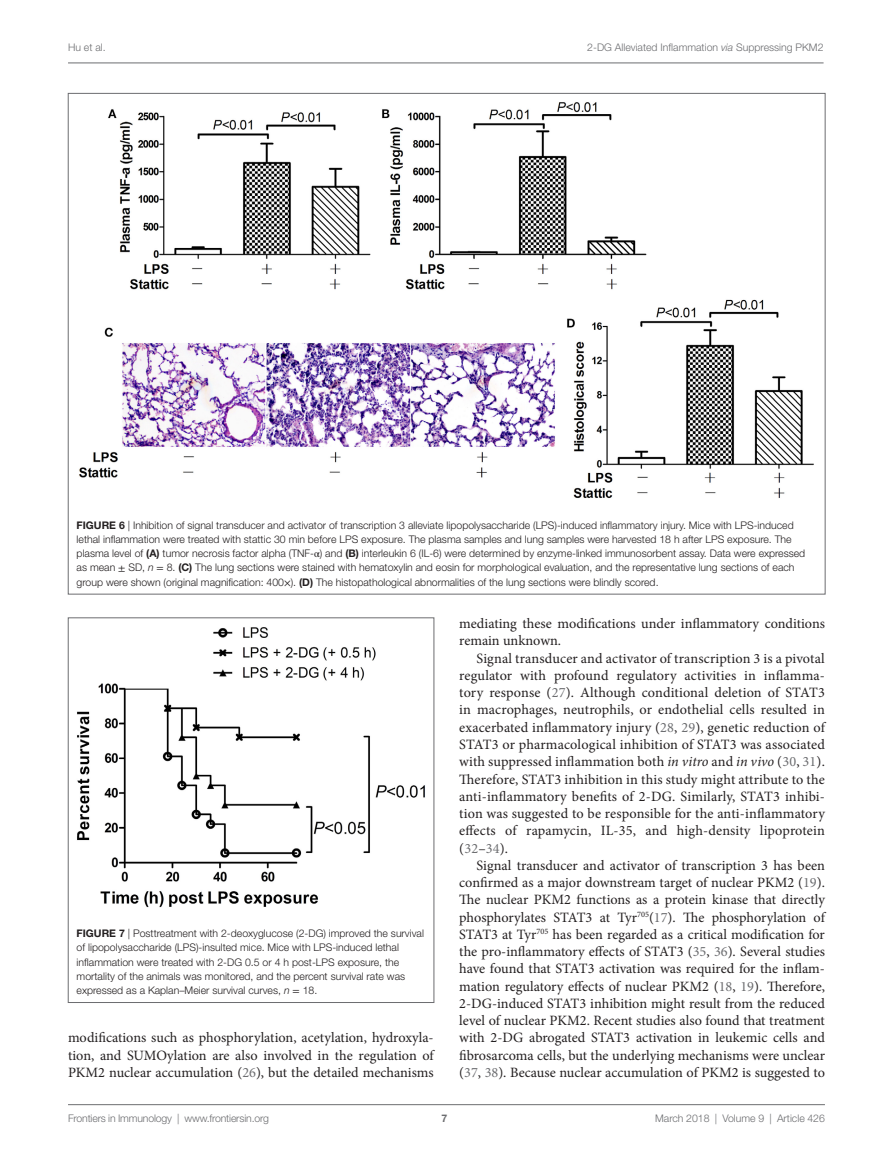
<style>
.page{position:relative;width:893px;height:1170px;background:#fff}
.page>*{position:absolute;margin:0;border:0;box-sizing:border-box;transform-origin:0 0}
.t1{font:14.25px/17.2px "Minion Pro";color:#231f20;text-align:justify}
.t2{font:300 10.5px/14.2px "Helvetica Neue LT Std";color:#231f20}
.t3{font:300 10.5px "Helvetica Neue LT Std";color:#6c6d70}
.t4{font:700 10.5px "Helvetica Neue LT Std";color:#6c6d70}
.s1{font-style:italic}
.s2{font-weight:700}
.s3{font-family:"STIX General";font-weight:400}
.s4{color:#6c6d70}
</style>
<div class="page">
<hr style="left:68px;top:1104px;width:757px;height:1px;background:#6c6d70">
<hr style="left:68px;top:63px;width:755px;height:1px;background:#6c6d70">
<img style="left:79px;top:102px;width:735px;height:396px">
<img style="left:77px;top:627px;width:348px;height:279px">
<div style="left:68px;top:617px;width:366px;height:385px;border:1px solid #6c6d70"></div>
<p class="t3" style="left:68px;top:41px;width:39px">Hu et al.</p>
<p class="t3" style="left:587px;top:41px;width:238px">2-DG Alleviated Inflammation <span class="s1">via</span> Suppressing PKM2</p>
<p class="t2" style="left:77px;top:517px;width:730px"><span class="s2">FIGURE 6</span> | Inhibition of signal transducer and activator of transcription 3 alleviate lipopolysaccharide (LPS)-induced inflammatory injury. Mice with LPS-induced lethal inflammation were treated with stattic 30 min before LPS exposure. The plasma samples and lung samples were harvested 18 h after LPS exposure. The plasma level of <span class="s2">(A)</span> tumor necrosis factor alpha (TNF-<span class="s3">α</span>) and <span class="s2">(B)</span> interleukin 6 (IL-6) were determined by enzyme-linked immunosorbent assay. Data were expressed as mean <span class="s3">±</span> SD, <span class="s1">n</span> <span class="s3">=</span> 8. <span class="s2">(C)</span> The lung sections were stained with hematoxylin and eosin for morphological evaluation, and the representative lung sections of each group were shown (original magnification: 400<span class="s3">×</span>). <span class="s2">(D)</span> The histopathological abnormalities of the lung sections were blindly scored.</p>
<p class="t2" style="left:77px;top:925px;width:349px"><span class="s2">FIGURE 7</span> | Posttreatment with 2-deoxyglucose (2-DG) improved the survival of lipopolysaccharide (LPS)-insulted mice. Mice with LPS-induced lethal inflammation were treated with 2-DG 0.5 or 4 h post-LPS exposure, the mortality of the animals was monitored, and the percent survival rate was expressed as a Kaplan–Meier survival curves, <span class="s1">n</span> <span class="s3">=</span> 18.</p>
<p class="t1" style="left:68px;top:1029px;width:367px">modifications such as phosphorylation, acetylation, hydroxyla&shy;tion, and SUMOylation are also involved in the regulation of PKM2 nuclear accumulation (<span class="s4">26</span>), but the detailed mechanisms</p>
<p class="t1" style="left:459px;top:615px;width:367px">mediating these modifications under inflammatory conditions remain unknown.</p>
<p class="t1" style="left:459px;top:649px;width:367px;text-indent:17px">Signal transducer and activator of transcription 3 is a pivotal regulator with profound regulatory activities in inflamma&shy;tory response (<span class="s4">27</span>). Although conditional deletion of STAT3 in macrophages, neutrophils, or endothelial cells resulted in exacerbated inflammatory injury (<span class="s4">28</span>, <span class="s4">29</span>), genetic reduction of STAT3 or pharmacological inhibition of STAT3 was associated with suppressed inflammation both <span class="s1">in vitro</span> and <span class="s1">in vivo</span> (<span class="s4">30</span>, <span class="s4">31</span>).<br>Therefore, STAT3 inhibition in this study might attribute to the anti-inflammatory benefits of 2-DG. Similarly, STAT3 inhibi&shy;tion was suggested to be responsible for the anti-inflammatory effects of rapamycin, IL-35, and high-density lipoprotein (<span class="s4">32</span>–<span class="s4">34</span>).</p>
<p class="t1" style="left:459px;top:856px;width:367px;text-indent:17px">Signal transducer and activator of transcription 3 has been confirmed as a major downstream target of nuclear PKM2 (<span class="s4">19</span>).<br>The nuclear PKM2 functions as a protein kinase that directly phosphorylates STAT3 at Tyr<sup>705</sup>(<span class="s4">17</span>). The phosphorylation of STAT3 at Tyr<sup>705</sup> has been regarded as a critical modification for the pro-inflammatory effects of STAT3 (<span class="s4">35</span>, <span class="s4">36</span>). Several studies have found that STAT3 activation was required for the inflam&shy;mation regulatory effects of nuclear PKM2 (<span class="s4">18</span>, <span class="s4">19</span>). Therefore, 2-DG-induced STAT3 inhibition might result from the reduced level of nuclear PKM2. Recent studies also found that treatment with 2-DG abrogated STAT3 activation in leukemic cells and fibrosarcoma cells, but the underlying mechanisms were unclear (<span class="s4">37</span>, <span class="s4">38</span>). Because nuclear accumulation of PKM2 is suggested to</p>
<p class="t3" style="left:68px;top:1111px;width:203px">Frontiers in Immunology | www.frontiersin.org</p>
<p class="t3" style="left:655px;top:1111px;width:171px">March 2018 | Volume 9 | Article 426</p>
<p class="t4" style="left:441px;top:1111px;width:7px">7</p>
</div>
